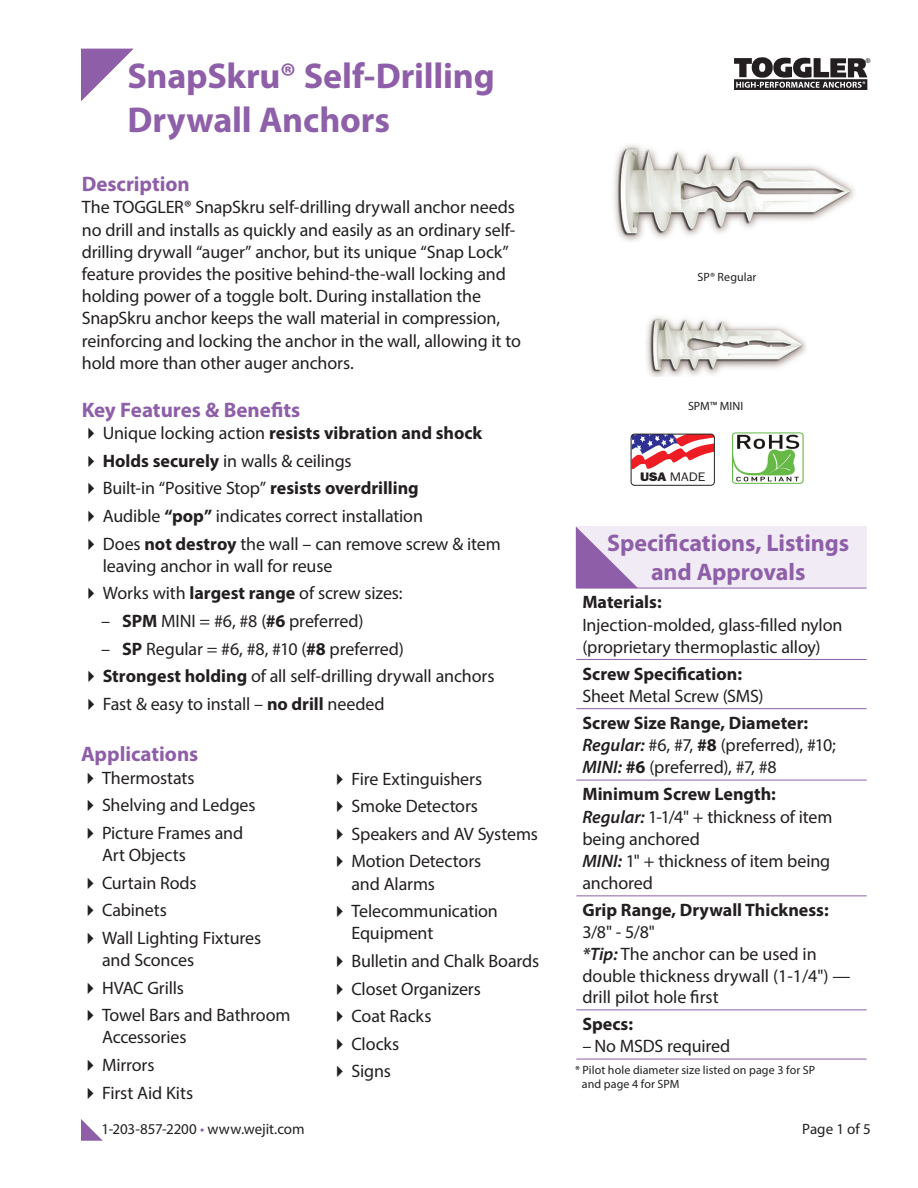
<style>
.page{position:relative;width:918px;height:1188px;background:#fff}
.page>*{position:absolute;margin:0;border:0;box-sizing:border-box;transform-origin:0 0}
.Master_A_Product_Title{font:700 36px/43.2px "Myriad Pro";letter-spacing:-.005em;color:#8e5fa8}
.Specifications__Listings__and_Approvals_{font:700 24px/28.8px "Myriad Pro";letter-spacing:-.005em;color:#8e5fa8;text-align:center}
.Heading{font:700 21px "Myriad Pro";color:#8e5fa8}
.SL___A_Row_Label{font:18px/22.2px "Myriad Pro";letter-spacing:-.01em;color:#231f20}
.SL___A_Row_Label-2{font:700 18px/22.2px "Myriad Pro";color:#231f20}
.t1{font:15px "Myriad Pro";letter-spacing:-.005em;color:#231f20}
.t2{font:12.75px "Franklin Gothic";color:#231f20;scale:1.09 1}
.t3{font:12px/14.4px "Myriad Pro";letter-spacing:.01em;color:#231f20}
.t4{font:500 6.45px "Helvetica Neue";color:#231f20}
.s1{color:#8e60a9}
.s2{font-weight:400}
.s3{font-weight:700}
.s4{font-weight:800}
.s5{font-weight:600;font-style:italic}
.s6{color:#8e5fa8}
</style>
<div class="page">
<svg style="left:81px;top:49px;width:53px;height:52px"></svg>
<svg style="left:734px;top:57px;width:133px;height:33px"></svg>
<svg style="left:81px;top:1119px;width:22px;height:22px"></svg>
<div style="left:576px;top:526px;width:291px;height:62px;background:#f0ebf4"></div>
<hr style="left:576px;top:588px;width:291px;height:1px;background:#8e5fa8">
<hr style="left:576px;top:659px;width:291px;height:1px;background:#8e5fa8">
<hr style="left:576px;top:708px;width:291px;height:1px;background:#8e5fa8">
<hr style="left:576px;top:780px;width:291px;height:1px;background:#8e5fa8">
<hr style="left:576px;top:895px;width:291px;height:1px;background:#8e5fa8">
<hr style="left:576px;top:1009px;width:291px;height:1px;background:#8e5fa8">
<hr style="left:576px;top:1059px;width:291px;height:1px;background:#8e5fa8">
<svg style="left:576px;top:527px;width:62px;height:61px"></svg>
<img style="left:732px;top:432px;width:72px;height:52px">
<svg style="left:631px;top:434px;width:83px;height:35px"></svg>
<div style="left:631px;top:434px;width:84px;height:52px;border:1px solid #231f20;border-radius:4px"></div>
<img style="left:614px;top:145px;width:240px;height:96px">
<img style="left:646px;top:316px;width:161px;height:60px">
<p class="Master_A_Product_Title" style="left:127px;top:54px;width:369px">SnapSkru® Self-Drilling<br><span class="s1">Drywall Anchors</span></p>
<p class="Heading" style="left:82px;top:170px;width:110px">Description</p>
<p class="SL___A_Row_Label" style="left:82px;top:196px;width:441px">The TOGGLER® SnapSkru self-drilling drywall anchor needs no drill and installs as quickly and easily as an ordinary self&shy;drilling drywall “auger” anchor, but its unique “Snap Lock” feature provides the positive behind-the-wall locking and holding power of a toggle bolt. During installation the SnapSkru anchor keeps the wall material in compression, reinforcing and locking the anchor in the wall, allowing it to hold more than other auger anchors.</p>
<p class="t3" style="left:697px;top:270px;width:61px">SP® Regular</p>
<p class="Heading" style="left:82px;top:396px;width:220px">Key Features &amp; Benefits</p>
<p class="SL___A_Row_Label-2" style="left:103px;top:422px;width:381px"><span class="s2">Unique locking action</span> resists vibration and shock</p>
<p class="SL___A_Row_Label" style="left:103px;top:449px;width:250px"><span class="s3">Holds securely</span> in walls &amp; ceilings</p>
<p class="SL___A_Row_Label" style="left:103px;top:477px;width:317px">Built-in “Positive Stop” <span class="s3">resists overdrilling</span></p>
<p class="SL___A_Row_Label" style="left:103px;top:505px;width:322px">Audible <span class="s3">“pop”</span> indicates correct installation</p>
<p class="SL___A_Row_Label" style="left:103px;top:532px;width:399px">Does <span class="s3">not destroy</span> the wall – can remove screw &amp; item leaving anchor in wall for reuse</p>
<p class="SL___A_Row_Label" style="left:103px;top:582px;width:301px">Works with <span class="s3">largest range</span> of screw sizes:</p>
<p class="SL___A_Row_Label" style="left:101px;top:610px;width:264px">– <span class="s3">SPM</span> MINI = #6, #8 (<span class="s3">#6</span> preferred)</p>
<p class="SL___A_Row_Label" style="left:101px;top:637px;width:304px">– <span class="s3">SP</span> Regular = #6, #8, #10 (<span class="s3">#8</span> preferred)</p>
<p class="SL___A_Row_Label" style="left:103px;top:665px;width:393px"><span class="s3">Strongest holding</span> of all self-drilling drywall anchors</p>
<p class="SL___A_Row_Label" style="left:103px;top:692px;width:283px">Fast &amp; easy to install – <span class="s3">no drill</span> needed</p>
<p class="Heading" style="left:81px;top:741px;width:119px">Applications</p>
<p class="SL___A_Row_Label" style="left:102px;top:766px;width:94px">Thermostats</p>
<p class="SL___A_Row_Label" style="left:102px;top:794px;width:155px">Shelving and Ledges</p>
<p class="SL___A_Row_Label" style="left:102px;top:821px;width:143px">Picture Frames and<br>Art Objects</p>
<p class="SL___A_Row_Label" style="left:102px;top:871px;width:96px">Curtain Rods</p>
<p class="SL___A_Row_Label" style="left:102px;top:899px;width:66px">Cabinets</p>
<p class="SL___A_Row_Label" style="left:102px;top:926px;width:161px">Wall Lighting Fixtures and Sconces</p>
<p class="SL___A_Row_Label" style="left:102px;top:976px;width:83px">HVAC Grills</p>
<p class="SL___A_Row_Label" style="left:102px;top:1004px;width:190px">Towel Bars and Bathroom<br>Accessories</p>
<p class="SL___A_Row_Label" style="left:102px;top:1054px;width:54px">Mirrors</p>
<p class="SL___A_Row_Label" style="left:102px;top:1081px;width:93px">First Aid Kits</p>
<p class="t3" style="left:688px;top:399px;width:57px">SPM™ MINI</p>
<p class="t2" style="left:640px;top:469px;width:62px"><span class="s4">USA</span> MADE</p>
<p class="Specifications__Listings__and_Approvals_" style="left:607px;top:528px;width:244px">Specifications, Listings and Approvals</p>
<p class="SL___A_Row_Label-2" style="left:582px;top:591px;width:81px">Materials:</p>
<p class="SL___A_Row_Label" style="left:582px;top:613px;width:262px">Injection-molded, glass-filled nylon (proprietary thermoplastic alloy)</p>
<p class="SL___A_Row_Label" style="left:582px;top:662px;width:183px"><span class="s3">Screw Specification:<br></span>Sheet Metal Screw (SMS)</p>
<p class="SL___A_Row_Label-2" style="left:582px;top:711px;width:227px">Screw Size Range, Diameter:</p>
<p class="SL___A_Row_Label" style="left:582px;top:734px;width:255px"><span class="s5">Regular:</span> #6, #7, <span class="s3">#8</span> (preferred), #10;</p>
<p class="SL___A_Row_Label" style="left:582px;top:756px;width:196px"><span class="s5">MINI:</span> <span class="s3">#6</span> (preferred), #7, #8</p>
<p class="SL___A_Row_Label-2" style="left:582px;top:783px;width:195px">Minimum Screw Length:</p>
<p class="SL___A_Row_Label" style="left:582px;top:805px;width:252px"><span class="s5">Regular:</span> 1-1/4" + thickness of item being anchored</p>
<p class="SL___A_Row_Label" style="left:582px;top:850px;width:249px"><span class="s5">MINI:</span> 1" + thickness of item being anchored</p>
<p class="SL___A_Row_Label-2" style="left:582px;top:898px;width:248px">Grip Range, Drywall Thickness:<br><span class="s2">3/8" - 5/8"</span></p>
<p class="SL___A_Row_Label" style="left:582px;top:943px;width:270px;line-height:21.6px"><span class="s5">*Tip:</span> The anchor can be used in double thickness drywall (1-1/4") — drill pilot hole first</p>
<p class="SL___A_Row_Label-2" style="left:582px;top:1012px;width:52px">Specs:</p>
<p class="SL___A_Row_Label" style="left:582px;top:1035px;width:149px">– No MSDS required</p>
<p class="SL___A_Row_Label" style="left:351px;top:767px;width:132px">Fire Extinguishers</p>
<p class="SL___A_Row_Label" style="left:351px;top:795px;width:128px">Smoke Detectors</p>
<p class="SL___A_Row_Label" style="left:351px;top:822px;width:188px">Speakers and AV Systems</p>
<p class="SL___A_Row_Label" style="left:351px;top:850px;width:131px">Motion Detectors and Alarms</p>
<p class="SL___A_Row_Label" style="left:351px;top:900px;width:148px">Telecommunication<br>Equipment</p>
<p class="SL___A_Row_Label" style="left:351px;top:950px;width:189px">Bulletin and Chalk Boards</p>
<p class="SL___A_Row_Label" style="left:351px;top:977px;width:131px">Closet Organizers</p>
<p class="SL___A_Row_Label" style="left:351px;top:1005px;width:81px">Coat Racks</p>
<p class="SL___A_Row_Label" style="left:351px;top:1032px;width:49px">Clocks</p>
<p class="SL___A_Row_Label" style="left:351px;top:1060px;width:41px">Signs</p>
<p class="t3" style="left:582px;top:1062px;width:235px;text-indent:-7px">* Pilot hole diameter size listed on page 3 for SP and page 4 for SPM</p>
<p class="t4" style="left:866px;top:56px;width:7px">®</p>
<p class="t1" style="left:102px;top:1120px;width:205px">1-203-857-2200 <span class="s6">•</span> www.wejit.com</p>
<p class="t1" style="left:802px;top:1120px;width:70px">Page 1 of 5</p>
</div>
